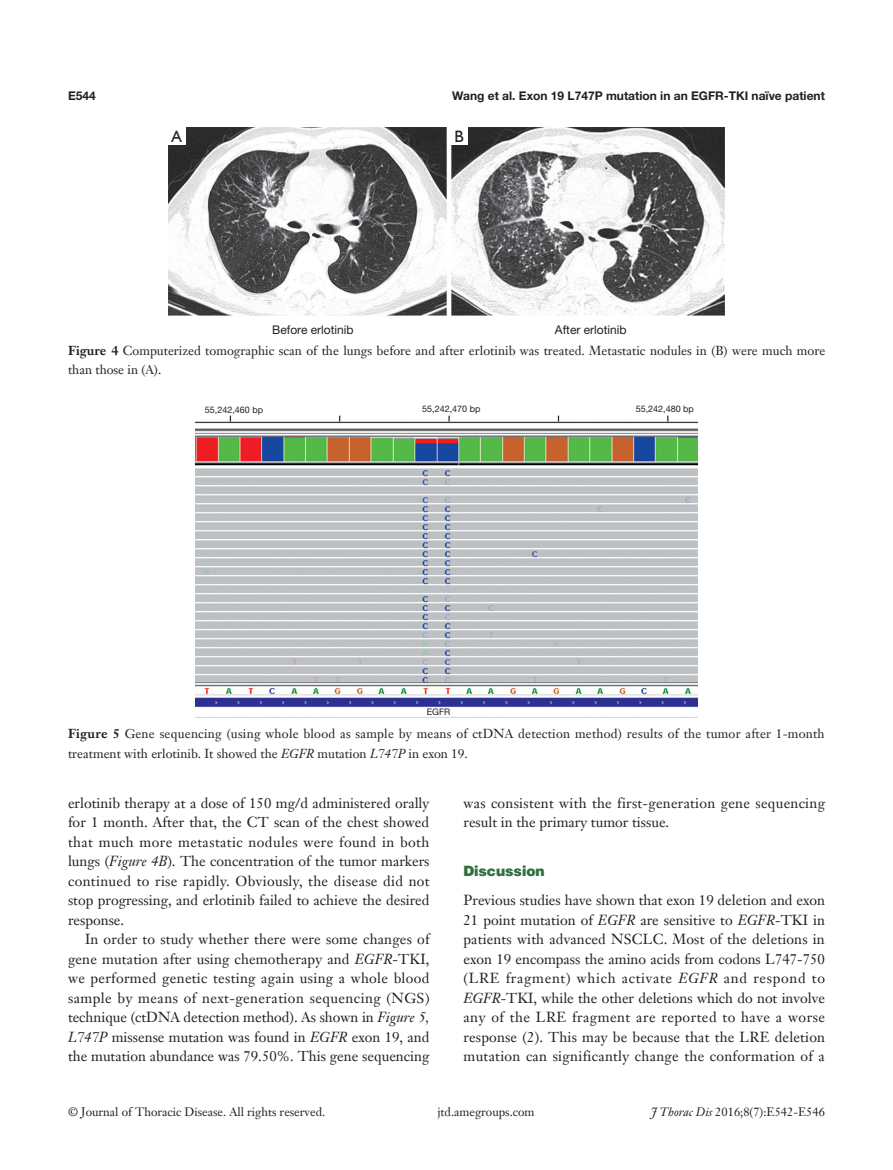
<style>
.page{position:relative;width:893px;height:1170px;background:#fff}
.page>*{position:absolute;margin:0;border:0;box-sizing:border-box;transform-origin:0 0}
.t1{font:16.5px "Humanist 521 BT";color:#231f20}
.t2{font:14.25px/19.5px "Janson Text LT";color:#231f20;text-align:justify}
.t3{font:14.25px/19.5px "Janson Text LT";letter-spacing:.02em;color:#231f20}
.t4{font:900 14.25px "Helvetica";color:#30703e}
.t5{font:12.75px/19.5px "Janson Text LT";color:#231f20}
.t6{font:12px "Janson Text LT";color:#231f20}
.t7{font:700 12px "Helvetica Neue LT Pro";color:#231f20}
.t8{font:12px "Helvetica Neue LT Pro";color:#231f20}
.t9{font:9px "Helvetica Neue LT Pro";color:#231f20}
.s1{font-weight:700}
.s2{font-style:italic}
</style>
<div class="page">
<img style="left:168px;top:128px;width:557px;height:187px">
<div style="left:168px;top:128px;width:17px;height:17px;background:#fff"></div>
<div style="left:451px;top:128px;width:17px;height:17px;background:#fff"></div>
<img style="left:196px;top:415px;width:501px;height:303px">
<p class="t7" style="left:68px;top:88px;width:29px">E544</p>
<p class="t7" style="left:452px;top:88px;width:374px">Wang et al. Exon 19 L747P mutation in an EGFR-TKI naïve patient</p>
<p class="t1" style="left:171px;top:126px;width:12px">A</p>
<p class="t1" style="left:454px;top:126px;width:11px">B</p>
<p class="t8" style="left:272px;top:322px;width:83px">Before erlotinib</p>
<p class="t8" style="left:555px;top:322px;width:73px">After erlotinib</p>
<p class="t5" style="left:68px;top:340px;width:759px"><span class="s1">Figure 4</span> Computerized tomographic scan of the lungs before and after erlotinib was treated. Metastatic nodules in (B) were much more than those in (A).</p>
<p class="t9" style="left:205px;top:404px;width:60px">55,242,460 bp</p>
<p class="t9" style="left:422px;top:403px;width:60px">55,242,470 bp</p>
<p class="t9" style="left:636px;top:403px;width:60px">55,242,480 bp</p>
<p class="t9" style="left:427px;top:706px;width:25px">EGFR</p>
<p class="t5" style="left:68px;top:724px;width:758px"><span class="s1">Figure 5</span> Gene sequencing (using whole blood as sample by means of ctDNA detection method) results of the tumor after 1-month treatment with erlotinib. It showed the <span class="s2">EGFR</span> mutation <span class="s2">L747P</span> in exon 19.</p>
<p class="t2" style="left:68px;top:793px;width:363px">erlotinib therapy at a dose of 150 mg/d administered orally for 1 month. After that, the CT scan of the chest showed that much more metastatic nodules were found in both lungs (<span class="s2">Figure 4B</span>). The concentration of the tumor markers continued to rise rapidly. Obviously, the disease did not stop progressing, and erlotinib failed to achieve the desired response.</p>
<p class="t2" style="left:68px;top:929px;width:363px;text-indent:17px">In order to study whether there were some changes of gene mutation after using chemotherapy and <span class="s2">EGFR</span>-TKI, we performed genetic testing again using a whole blood sample by means of next-generation sequencing (NGS) technique (ctDNA detection method). As shown in <span class="s2">Figure 5, L747P</span> missense mutation was found in <span class="s2">EGFR</span> exon 19, and the mutation abundance was 79.50%. This gene sequencing</p>
<p class="t3" style="left:463px;top:792px;width:363px">was consistent with the first-generation gene sequencing result in the primary tumor tissue.</p>
<p class="t4" style="left:463px;top:861px;width:83px">Discussion</p>
<p class="t2" style="left:463px;top:890px;width:363px">Previous studies have shown that exon 19 deletion and exon 21 point mutation of <span class="s2">EGFR</span> are sensitive to <span class="s2">EGFR</span>-TKI in patients with advanced NSCLC. Most of the deletions in exon 19 encompass the amino acids from codons L747-750 (LRE fragment) which activate <span class="s2">EGFR</span> and respond to <span class="s2">EGFR</span>-TKI, while the other deletions which do not involve any of the LRE fragment are reported to have a worse response (2). This may be because that the LRE deletion mutation can significantly change the conformation of a</p>
<p class="t6" style="left:68px;top:1104px;width:259px">© Journal of Thoracic Disease. All rights reserved.</p>
<p class="t6" style="left:438px;top:1104px;width:99px">jtd.amegroups.com</p>
<p class="t6" style="left:651px;top:1104px;width:175px"><span class="s2">J Thorac Dis</span> 2016;8(7):E542-E546</p>
</div>
